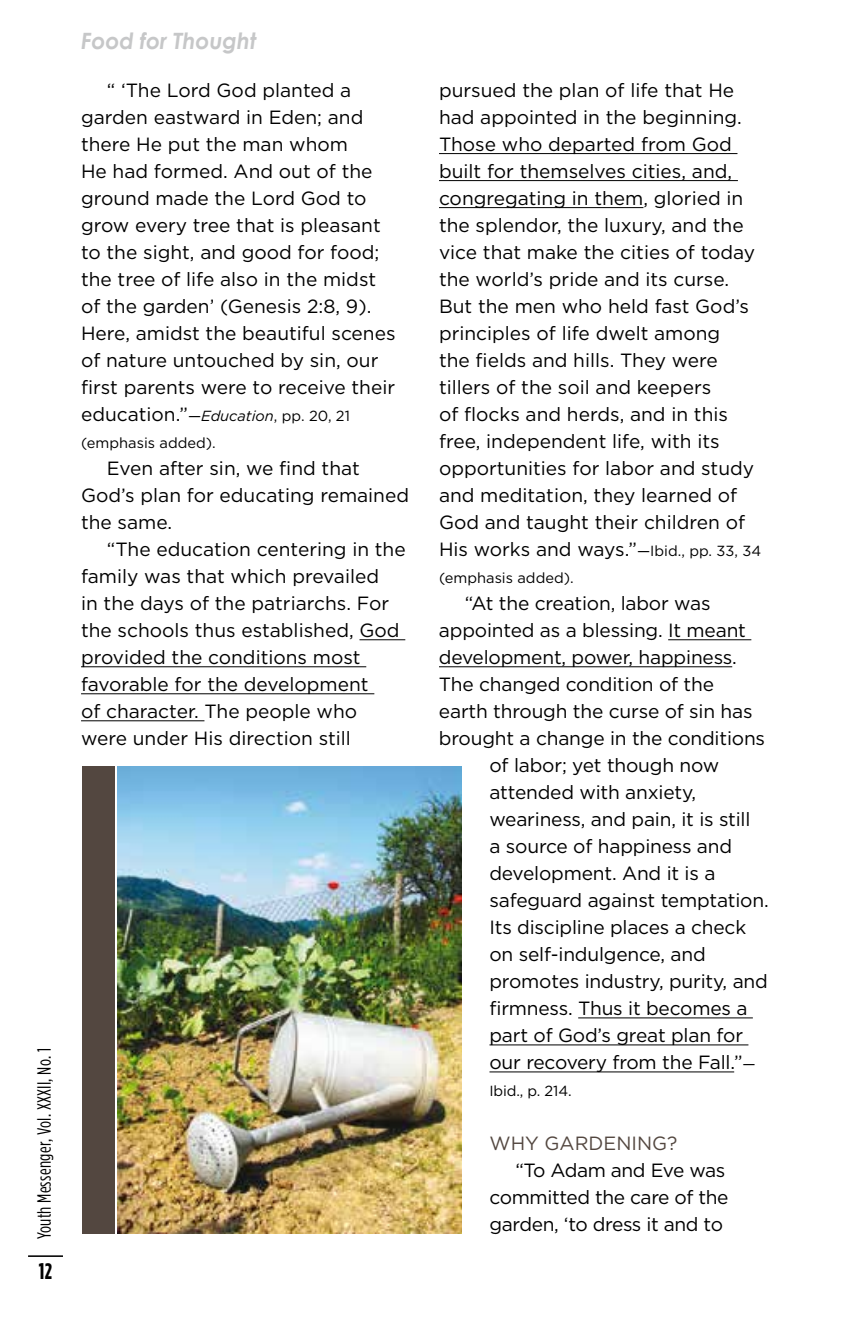
<style>
.page{position:relative;width:851px;height:1337px;background:#fff}
.page>*{position:absolute;margin:0;border:0;box-sizing:border-box;transform-origin:0 0}
.t1{font:italic 700 22.5px "Century Gothic";color:#c6c7c8}
.t2{font:700 22.5px "Gotham Condensed";color:#000}
.t3{font:19.12px/27px "Gotham";color:#000}
.t4{font:19.12px/27px "Gotham";letter-spacing:-.02em;color:#000}
.t5{font:19.12px "Gotham Condensed";letter-spacing:.015em;color:#000}
.t6{font:19.12px "Gotham";color:#534740}
.t7{font:14.62px "Gotham";color:#000}
.s1{font-size:14.62px}
.s2{font-style:italic;font-size:14.62px}
</style>
<div class="page">
<hr style="left:28px;top:1255px;width:35px;height:1px;background:#000">
<hr style="left:359px;top:639px;width:46px;height:1px;background:#000">
<hr style="left:81px;top:666px;width:285px;height:1px;background:#000">
<hr style="left:81px;top:693px;width:293px;height:1px;background:#000">
<hr style="left:81px;top:720px;width:123px;height:1px;background:#000">
<hr style="left:439px;top:153px;width:298px;height:1px;background:#000">
<hr style="left:439px;top:180px;width:298px;height:1px;background:#000">
<hr style="left:439px;top:207px;width:204px;height:1px;background:#000">
<hr style="left:668px;top:639px;width:83px;height:1px;background:#000">
<hr style="left:439px;top:666px;width:293px;height:1px;background:#000">
<hr style="left:578px;top:1017px;width:174px;height:1px;background:#000">
<hr style="left:489px;top:1044px;width:259px;height:1px;background:#000">
<hr style="left:489px;top:1071px;width:245px;height:1px;background:#000">
<img style="left:118px;top:766px;width:343px;height:467px">
<div style="left:82px;top:766px;width:32px;height:467px;background:#534740"></div>
<p class="t1" style="left:81px;top:26px;width:177px">Food for Thought</p>
<p class="t3" style="left:81px;top:76px;width:316px;text-indent:26px">“ ‘The Lord God planted a garden eastward in Eden; and there He put the man whom<br>He had formed. And out of the ground made the Lord God to grow every tree that is pleasant to the sight, and good for food; the tree of life also in the midst of the garden’ (Genesis 2:8, 9).<br>Here, amidst the beautiful scenes of nature untouched by sin, our first parents were to receive their education.”<span class="s1">—</span><span class="s2">Education</span><span class="s1">, pp. 20, 21</span></p>
<p class="t7" style="left:81px;top:435px;width:136px">(emphasis added).</p>
<p class="t3" style="left:81px;top:454px;width:329px;text-indent:26px">Even after sin, we find that<br>God’s plan for educating remained the same.</p>
<p class="t3" style="left:81px;top:535px;width:326px;text-indent:26px">“The education centering in the family was that which prevailed<br>in the days of the patriarchs. For the schools thus established, God provided the conditions most favorable for the development<br>of character. The people who were under His direction still</p>
<p class="t5" style="left:34px;top:1239px;width:193px;rotate:-90deg">Youth Messenger, Vol. XXXII, No. 1</p>
<p class="t2" style="left:39px;top:1258px;width:15px">12</p>
<p class="t3" style="left:439px;top:76px;width:324px">pursued the plan of life that He had appointed in the beginning.<br>Those who departed from God built for themselves cities, and, congregating in them, gloried in the splendor, the luxury, and the vice that make the cities of today the world’s pride and its curse.<br>But the men who held fast God’s principles of life dwelt among<br>the fields and hills. They were tillers of the soil and keepers<br>of flocks and herds, and in this free, independent life, with its opportunities for labor and study and meditation, they learned of<br>God and taught their children of<br>His works and ways.”<span class="s1">—Ibid., pp. 33, 34</span></p>
<p class="t7" style="left:439px;top:570px;width:136px">(emphasis added).</p>
<p class="t3" style="left:465px;top:589px;width:247px">“At the creation, labor was</p>
<p class="t3" style="left:439px;top:616px;width:308px">appointed as a blessing. It meant</p>
<p class="t3" style="left:439px;top:643px;width:299px">development, power, happiness.</p>
<p class="t3" style="left:439px;top:670px;width:276px">The changed condition of the</p>
<p class="t3" style="left:439px;top:697px;width:315px">earth through the curse of sin has</p>
<p class="t3" style="left:439px;top:724px;width:327px">brought a change in the conditions</p>
<p class="t3" style="left:489px;top:751px;width:231px">of labor; yet though now</p>
<p class="t3" style="left:489px;top:778px;width:208px">attended with anxiety,</p>
<p class="t3" style="left:489px;top:805px;width:262px">weariness, and pain, it is still</p>
<p class="t3" style="left:489px;top:832px;width:244px">a source of happiness and</p>
<p class="t3" style="left:489px;top:859px;width:227px">development. And it is a</p>
<p class="t3" style="left:489px;top:886px;width:281px">safeguard against temptation.</p>
<p class="t3" style="left:489px;top:913px;width:258px">Its discipline places a check</p>
<p class="t3" style="left:489px;top:940px;width:218px">on self-indulgence, and</p>
<p class="t3" style="left:489px;top:967px;width:280px">promotes industry, purity, and</p>
<p class="t3" style="left:489px;top:994px;width:259px">firmness. Thus it becomes a</p>
<p class="t3" style="left:489px;top:1021px;width:255px">part of God’s great plan for</p>
<p class="t3" style="left:489px;top:1048px;width:268px">our recovery from the Fall.”<span class="s1">—</span></p>
<p class="t7" style="left:489px;top:1083px;width:84px">Ibid., p. 214.</p>
<p class="t6" style="left:489px;top:1133px;width:70px">Why garde</p>
<p class="t6" style="left:616px;top:1133px;width:62px">ning?</p>
<p class="t4" style="left:489px;top:1156px;width:241px;text-indent:26px">“To Adam and Eve was committed the care of the garden, ‘to dress it and to</p>
</div>
